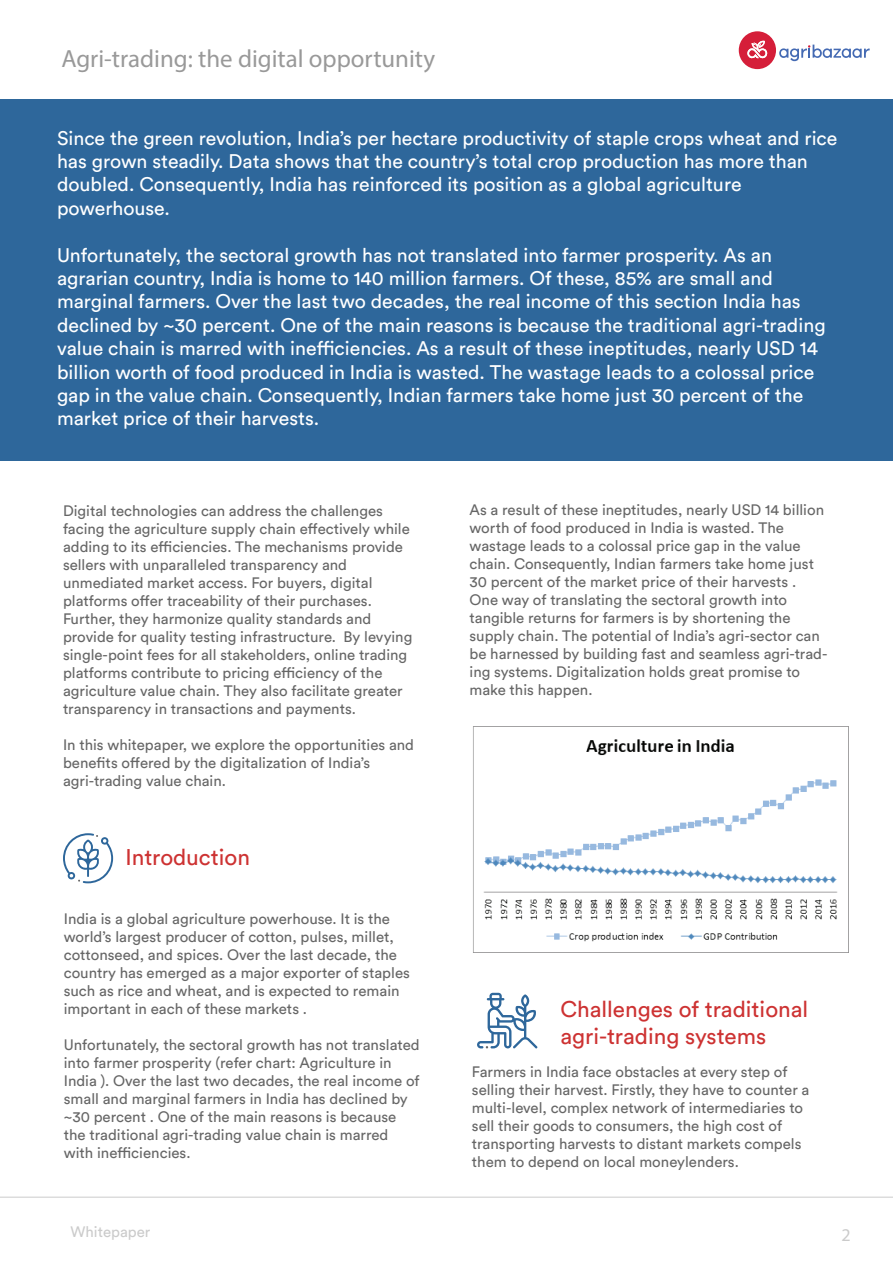
<style>
.page{position:relative;width:893px;height:1263px;background:#fff}
.page>*{position:absolute;margin:0;border:0;box-sizing:border-box;transform-origin:0 0}
.t1{font:24.9px "Myriad Pro";color:#999}
.t2{font:22.5px/27px "Circular Std";color:#cd3232}
.t3{font:19.5px/23.4px "Circular Std";color:#fff}
.t4{font:18px "Myriad Pro";color:#cbcbcb}
.t5{font:15px/18px "Circular Std";color:#666}
.t6{font:15px "Circular Std";color:#cbcbcb}
</style>
<div class="page">
<div style="left:0;top:99px;width:892px;height:361px;background:#2e679b"></div>
<svg style="left:63px;top:833px;width:50px;height:50px"></svg>
<img style="left:473px;top:726px;width:375px;height:226px">
<div style="left:739px;top:31px;width:37px;height:38px;background:#d51e39;border-radius:50%"></div>
<svg style="left:779px;top:45px;width:91px;height:16px"></svg>
<svg style="left:747px;top:40px;width:20px;height:19px"></svg>
<svg style="left:477px;top:993px;width:60px;height:55px"></svg>
<hr style="left:0;top:1197px;width:893px;height:1px;background:#cbcbcb">
<h1 class="t1" style="left:61px;top:44px;width:375px">Agri-trading: the digital opportunity</h1>
<p class="t3" style="left:57px;top:126px;width:782px">Since the green revolution, India’s per hectare productivity of staple crops wheat and rice has grown steadily. Data shows that the country’s total crop production has more than doubled. Consequently, India has reinforced its position as a global agriculture powerhouse.</p>
<p class="t3" style="left:57px;top:243px;width:770px">Unfortunately, the sectoral growth has not translated into farmer prosperity. As an agrarian country, India is home to 140 million farmers. Of these, 85% are small and marginal farmers. Over the last two decades, the real income of this section India has declined by ~30 percent. One of the main reasons is because the traditional agri-trading value chain is marred with inefficiencies. As a result of these ineptitudes, nearly USD 14 billion worth of food produced in India is wasted. The wastage leads to a colossal price gap in the value chain. Consequently, Indian farmers take home just 30 percent of the market price of their harvests.</p>
<p class="t5" style="left:63px;top:502px;width:351px">Digital technologies can address the challenges facing the agriculture supply chain effectively while adding to its efficiencies. The mechanisms provide sellers with unparalleled transparency and unmediated market access. For buyers, digital platforms offer traceability of their purchases.<br>Further, they harmonize quality standards and provide for quality testing infrastructure. By levying single-point fees for all stakeholders, online trading platforms contribute to pricing efficiency of the agriculture value chain. They also facilitate greater transparency in transactions and payments.</p>
<p class="t5" style="left:63px;top:736px;width:353px">In this whitepaper, we explore the opportunities and benefits offered by the digitalization of India’s agri-trading value chain.</p>
<h2 class="t2" style="left:125px;top:843px;width:126px">Introduction</h2>
<p class="t5" style="left:64px;top:910px;width:348px">India is a global agriculture powerhouse. It is the world’s largest producer of cotton, pulses, millet, cottonseed, and spices. Over the last decade, the country has emerged as a major exporter of staples such as rice and wheat, and is expected to remain important in each of these markets .</p>
<p class="t5" style="left:64px;top:1036px;width:357px">Unfortunately, the sectoral growth has not translated into farmer prosperity (refer chart: Agriculture in India ). Over the last two decades, the real income of small and marginal farmers in India has declined by ~30 percent . One of the main reasons is because the traditional agri-trading value chain is marred with inefficiencies.</p>
<p class="t5" style="left:470px;top:501px;width:359px">As a result of these ineptitudes, nearly USD 14 billion worth of food produced in India is wasted. The wastage leads to a colossal price gap in the value chain. Consequently, Indian farmers take home just 30 percent of the market price of their harvests .<br>One way of translating the sectoral growth into tangible returns for farmers is by shortening the supply chain. The potential of India’s agri-sector can be harnessed by building fast and seamless agri-trad&shy;ing systems. Digitalization holds great promise to make this happen.</p>
<h2 class="t2" style="left:560px;top:996px;width:249px">Challenges of traditional agri-trading systems</h2>
<p class="t5" style="left:472px;top:1062px;width:339px">Farmers in India face obstacles at every step of selling their harvest. Firstly, they have to counter a multi-level, complex network of intermediaries to sell their goods to consumers, the high cost of transporting harvests to distant markets compels them to depend on local moneylenders.</p>
<p class="t6" style="left:70px;top:1223px;width:81px">Whitepaper</p>
<p class="t4" style="left:841px;top:1224px;width:11px">2</p>
</div>
